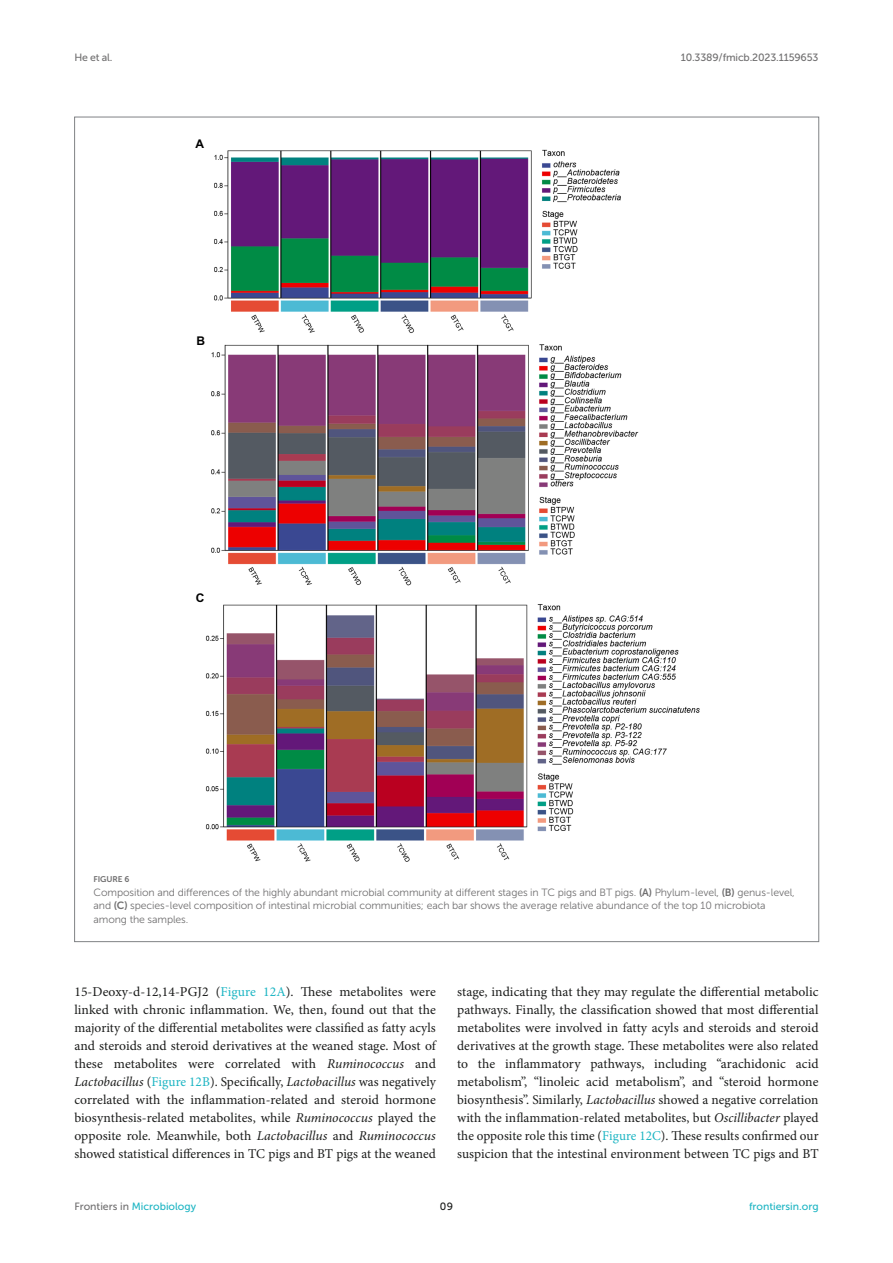
<style>
.page{position:relative;width:893px;height:1263px;background:#fff}
.page>*{position:absolute;margin:0;border:0;box-sizing:border-box;transform-origin:0 0}
.TEXT_FLUSH{font:13.5px/18px "Minion Pro";letter-spacing:.005em;color:#1b1c1b;text-align:justify}
.t1{font:700 12px "Arial";color:#000}
.FIG_LEG{font:10.5px/13.5px "Museo Sans 300";letter-spacing:-.01em;color:#706f70}
.t2{font:10.5px "Museo Sans 500";color:#1db5c3}
.t3{font:10.5px "Museo Sans 500";letter-spacing:-.015em;color:#706f70}
.t4{font:10.5px "Museo Sans 500";color:#1b1c1b}
.FIG_HD{font:8.25px "Museo Sans 700";letter-spacing:-.01em;color:#706f70}
.s1{font-family:"Museo Sans 700"}
.s2{color:#1db5c3}
.s3{font-style:italic}
.s4{color:#706f70}
</style>
<div class="page">
<img style="left:205px;top:149px;width:495px;height:713px">
<p class="t3" style="left:74px;top:51px;width:40px">He et al.</p>
<p class="t3" style="left:681px;top:51px;width:139px">10.3389/fmicb.2023.1159653</p>
<p class="t1" style="left:196px;top:135px;width:10px">A</p>
<p class="t1" style="left:196px;top:332px;width:10px">B</p>
<p class="t1" style="left:196px;top:589px;width:10px">C</p>
<p class="FIG_HD" style="left:94px;top:875px;width:37px">FIGURE 6</p>
<p class="FIG_LEG" style="left:94px;top:885px;width:703px">Composition and differences of the highly abundant microbial community at different stages in TC pigs and BT pigs. <span class="s1">(A)</span> Phylum-level, <span class="s1">(B)</span> genus-level, and <span class="s1">(C)</span> species-level composition of intestinal microbial communities; each bar shows the average relative abundance of the top 10 microbiota among the samples.</p>
<p class="TEXT_FLUSH" style="left:74px;top:983px;width:363px">15-Deoxy-d-12,14-PGJ2 (<span class="s2">Figure 12A</span>). These metabolites were linked with chronic inflammation. We, then, found out that the majority of the differential metabolites were classified as fatty acyls and steroids and steroid derivatives at the weaned stage. Most of these metabolites were correlated with <span class="s3">Ruminococcus</span> and <span class="s3">Lactobacillus</span> (<span class="s2">Figure 12B</span>). Specifically, <span class="s3">Lactobacillus</span> was negatively correlated with the inflammation-related and steroid hormone biosynthesis-related metabolites, while <span class="s3">Ruminococcus</span> played the opposite role. Meanwhile, both <span class="s3">Lactobacillus</span> and <span class="s3">Ruminococcus </span>showed statistical differences in TC pigs and BT pigs at the weaned</p>
<p class="TEXT_FLUSH" style="left:457px;top:983px;width:363px">stage, indicating that they may regulate the differential metabolic pathways. Finally, the classification showed that most differential metabolites were involved in fatty acyls and steroids and steroid derivatives at the growth stage. These metabolites were also related to the inflammatory pathways, including “arachidonic acid metabolism”, “linoleic acid metabolism”, and “steroid hormone biosynthesis”. Similarly, <span class="s3">Lactobacillus</span> showed a negative correlation with the inflammation-related metabolites, but <span class="s3">Oscillibacter</span> played the opposite role this time (<span class="s2">Figure 12C</span>). These results confirmed our suspicion that the intestinal environment between TC pigs and BT</p>
<p class="t2" style="left:74px;top:1200px;width:123px"><span class="s4">Frontiers in</span> Microbiology</p>
<p class="t4" style="left:440px;top:1200px;width:15px">09</p>
<p class="t2" style="left:749px;top:1200px;width:71px">frontiersin.org</p>
</div>
